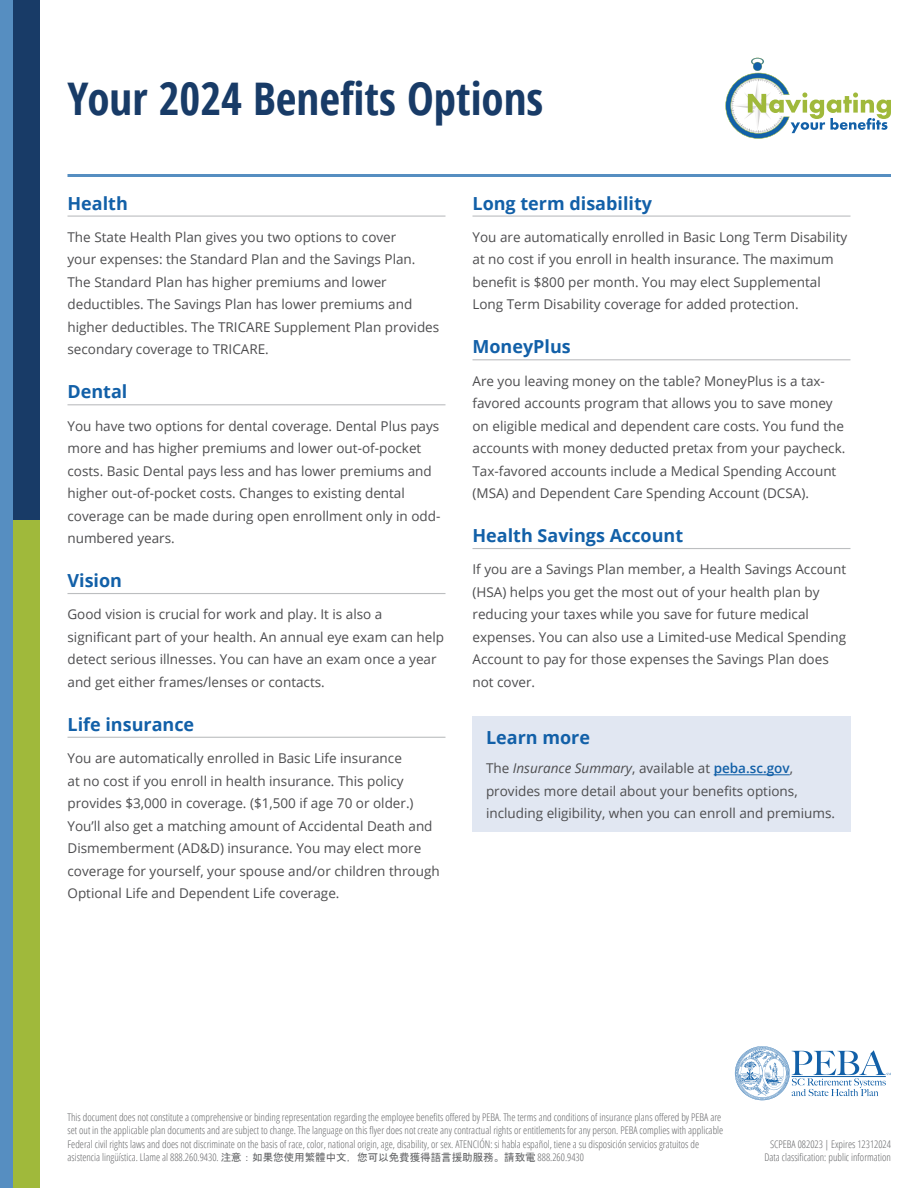
<style>
.page{position:relative;width:918px;height:1188px;background:#fff}
.page>*{position:absolute;margin:0;border:0;box-sizing:border-box;transform-origin:0 0}
.t1{font:700 45px "Open Sans Condensed";color:#183b67}
.t2{font:700 18px "Open Sans";color:#1260a8}
.t3{font:13.5px/22.5px "Open Sans";color:#4d4d4f}
.t4{font:300 10.5px/13.5px "Open Sans Condensed";color:#636466}
.s1{font-style:italic}
.s2{font-weight:600;color:#1260a8}
.s3{font-family:"MS Gothic";font-weight:400}
</style>
<div class="page">
<svg style="left:725px;top:58px;width:166px;height:81px"></svg>
<hr style="left:68px;top:174px;width:823px;height:3px;background:#568ec1">
<div style="left:0;top:0;width:14px;height:1188px;background:#568ec1"></div>
<div style="left:14px;top:0;width:26px;height:520px;background:#183b67"></div>
<div style="left:14px;top:520px;width:26px;height:668px;background:#a0b93b"></div>
<svg style="left:735px;top:1046px;width:156px;height:54px"></svg>
<hr style="left:68px;top:216px;width:378px;height:1px;background:#bcbec0">
<hr style="left:68px;top:404px;width:378px;height:1px;background:#bcbec0">
<hr style="left:68px;top:593px;width:378px;height:1px;background:#bcbec0">
<hr style="left:68px;top:737px;width:378px;height:1px;background:#bcbec0">
<hr style="left:472px;top:216px;width:378px;height:1px;background:#bcbec0">
<hr style="left:472px;top:359px;width:378px;height:1px;background:#bcbec0">
<hr style="left:472px;top:548px;width:378px;height:1px;background:#bcbec0">
<div style="left:472px;top:717px;width:379px;height:115px;background:#e1e7f2"></div>
<hr style="left:714px;top:775px;width:76px;height:1px;background:#1260a8">
<h1 class="t1" style="left:68px;top:68px;width:477px">Your 2024 Benefits Options</h1>
<h2 class="t2" style="left:68px;top:190px;width:62px">Health</h2>
<p class="t3" style="left:68px;top:225px;width:373px">The State Health Plan gives you two options to cover<br>your expenses: the Standard Plan and the Savings Plan.<br>The Standard Plan has higher premiums and lower deductibles. The Savings Plan has lower premiums and higher deductibles. The TRICARE Supplement Plan provides secondary coverage to TRICARE.</p>
<h2 class="t2" style="left:68px;top:379px;width:61px">Dental</h2>
<p class="t3" style="left:68px;top:414px;width:374px">You have two options for dental coverage. Dental Plus pays more and has higher premiums and lower out-of-pocket costs. Basic Dental pays less and has lower premiums and higher out-of-pocket costs. Changes to existing dental coverage can be made during open enrollment only in odd&shy;numbered years.</p>
<h2 class="t2" style="left:68px;top:568px;width:56px">Vision</h2>
<p class="t3" style="left:68px;top:603px;width:378px">Good vision is crucial for work and play. It is also a significant part of your health. An annual eye exam can help detect serious illnesses. You can have an exam once a year and get either frames/lenses or contacts.</p>
<h2 class="t2" style="left:68px;top:711px;width:128px">Life insurance</h2>
<p class="t3" style="left:68px;top:747px;width:374px">You are automatically enrolled in Basic Life insurance<br>at no cost if you enroll in health insurance. This policy provides $3,000 in coverage. ($1,500 if age 70 or older.)<br>You’ll also get a matching amount of Accidental Death and Dismemberment (AD&amp;D) insurance. You may elect more coverage for yourself, your spouse and/or children through Optional Life and Dependent Life coverage.</p>
<h2 class="t2" style="left:472px;top:190px;width:181px">Long term disability</h2>
<p class="t3" style="left:472px;top:225px;width:376px">You are automatically enrolled in Basic Long Term Disability at no cost if you enroll in health insurance. The maximum benefit is $800 per month. You may elect Supplemental Long Term Disability coverage for added protection.</p>
<h2 class="t2" style="left:472px;top:334px;width:100px">MoneyPlus</h2>
<p class="t3" style="left:472px;top:369px;width:374px">Are you leaving money on the table? MoneyPlus is a tax&shy;favored accounts program that allows you to save money on eligible medical and dependent care costs. You fund the accounts with money deducted pretax from your paycheck.<br>Tax-favored accounts include a Medical Spending Account (MSA) and Dependent Care Spending Account (DCSA).</p>
<h2 class="t2" style="left:472px;top:523px;width:212px">Health Savings Account</h2>
<p class="t3" style="left:472px;top:558px;width:375px">If you are a Savings Plan member, a Health Savings Account (HSA) helps you get the most out of your health plan by reducing your taxes while you save for future medical expenses. You can also use a Limited-use Medical Spending Account to pay for those expenses the Savings Plan does not cover.</p>
<h2 class="t2" style="left:486px;top:725px;width:105px">Learn more</h2>
<p class="t3" style="left:486px;top:757px;width:351px">The <span class="s1">Insurance Summary</span>, available at <span class="s2">peba.sc.gov</span>, provides more detail about your benefits options, including eligibility, when you can enroll and premiums.</p>
<p class="t4" style="left:68px;top:1110px;width:657px">This document does not constitute a comprehensive or binding representation regarding the employee benefits offered by PEBA. The terms and conditions of insurance plans offered by PEBA are set out in the applicable plan documents and are subject to change. The language on this flyer does not create any contractual rights or entitlements for any person. PEBA complies with applicable Federal civil rights laws and does not discriminate on the basis of race, color, national origin, age, disability, or sex. ATENCIÓN: si habla español, tiene a su disposición servicios gratuitos de asistencia lingüística. Llame al 888.260.9430. <span class="s3">注意：如果您使用繁體中文，您可以免費獲得語言援助服務。請致電</span> 888.260.9430</p>
<p class="t4" style="left:764px;top:1137px;width:128px;text-align:center">SCPEBA 082023 | Expires 12312024<br>Data classification: public information</p>
</div>
